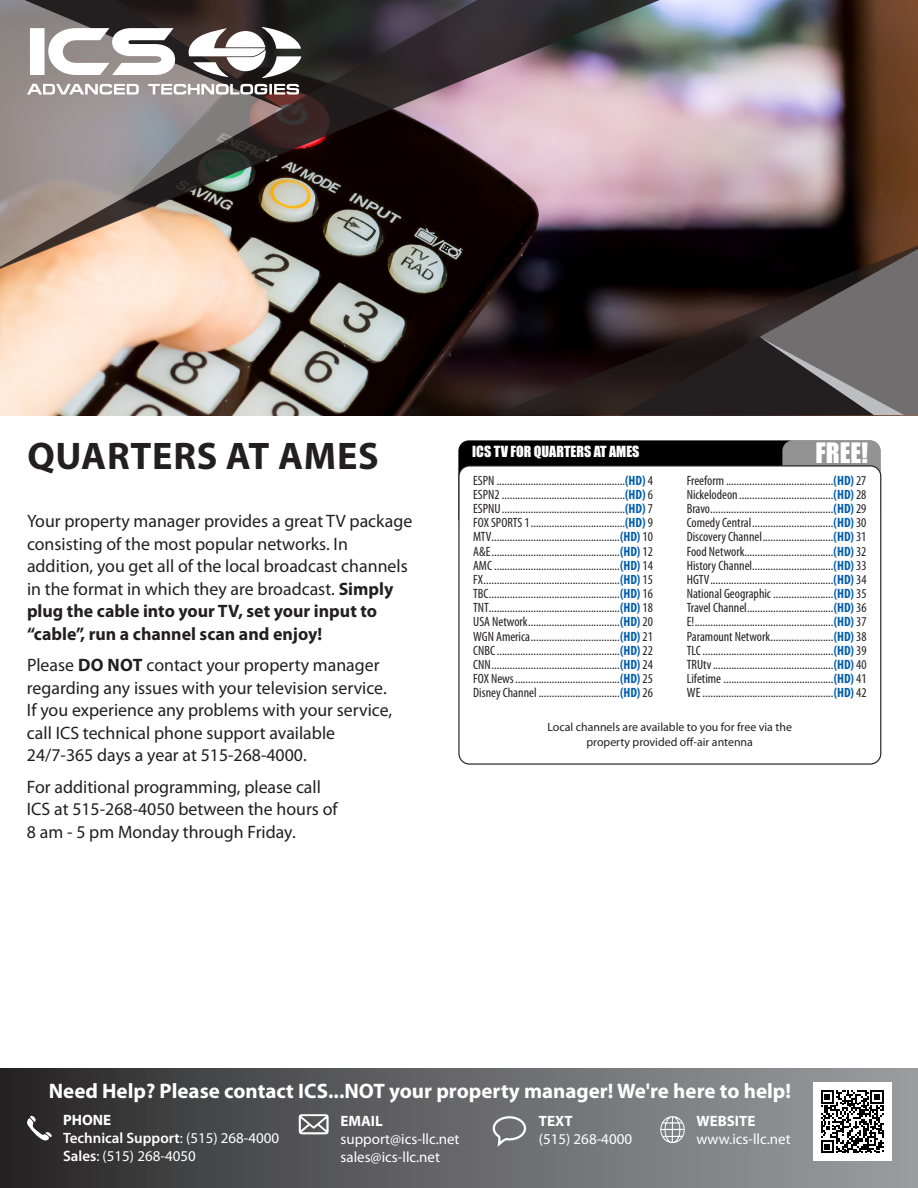
<style>
.page{position:relative;width:918px;height:1188px;background:#fff}
.page>*{position:absolute;margin:0;border:0;box-sizing:border-box;transform-origin:0 0}
.t1{font:700 38.55px "Myriad Pro";letter-spacing:.02em;color:#231f20}
.t2{font:25.8px "Impact";color:#fff}
.t3{font:700 21px "Myriad Pro";color:#fff}
.t4{font:18px/22.5px "Myriad Pro";color:#231f20}
.t5{font:15px/18px "Myriad Pro";color:#fff}
.t6{font:14.1px "Impact";color:#fff}
.t7{font:condensed 13.5px/14.2px "Myriad Pro";color:#231f20;text-align:justify}
.t8{font:12px/15px "Myriad Pro";color:#231f20;text-align:center}
.s1{font-weight:700}
.s2{font-weight:700;color:#015dab}
.s3{font-weight:600}
</style>
<div class="page">
<img style="left:0;top:0;width:918px;height:415px">
<img style="left:0;top:0;width:692px;height:274px">
<svg style="left:493px;top:235px;width:425px;height:180px;background:#150e10"></svg>
<svg style="left:620px;top:249px;width:298px;height:166px;background:#393333"></svg>
<svg style="left:25px;top:0;width:276px;height:109px"></svg>
<div style="left:0;top:1069px;width:918px;height:119px;background:linear-gradient(to right,#2a292a,#9ea1a4)"></div>
<div style="left:813px;top:1082px;width:79px;height:79px;background:#fff"></div>
<svg style="left:821px;top:1090px;width:63px;height:63px"></svg>
<svg style="left:299px;top:1114px;width:30px;height:20px"></svg>
<svg style="left:26px;top:1115px;width:26px;height:26px"></svg>
<svg style="left:660px;top:1116px;width:25px;height:27px"></svg>
<svg style="left:492px;top:1115px;width:35px;height:31px"></svg>
<div style="left:458px;top:440px;width:423px;height:88px;background:#000;border-radius:11px"></div>
<div style="left:782px;top:440px;width:99px;height:239px;background:#939393;border-radius:11px"></div>
<div style="left:459px;top:466px;width:422px;height:298px;background:#fff;border-radius:11px"></div>
<div style="left:458px;top:465px;width:423px;height:300px;border:1px solid #231f20;border-radius:11px"></div>
<p class="t1" style="left:27px;top:431px;width:353px">QUARTERS AT AMES</p>
<p class="t4" style="left:27px;top:510px;width:387px">Your property manager provides a great TV package consisting of the most popular networks. In addition, you get all of the local broadcast channels in the format in which they are broadcast. <span class="s1">Simply plug the cable into your TV, set your input to “cable”, run a channel scan and enjoy!</span></p>
<p class="t4" style="left:27px;top:654px;width:367px">Please <span class="s1">DO NOT</span> contact your property manager regarding any issues with your television service.<br>If you experience any problems with your service, call ICS technical phone support available 24/7-365 days a year at 515-268-4000.</p>
<p class="t4" style="left:27px;top:775px;width:312px">For additional programming, please call<br>ICS at 515-268-4050 between the hours of<br>8 am - 5 pm Monday through Friday.</p>
<p class="t6" style="left:472px;top:441px;width:169px">ICS TV FOR QUARTERS AT AMES</p>
<p class="t2" style="left:816px;top:433px;width:54px">FREE!</p>
<p class="t7" style="left:473px;top:473px;width:181px">ESPN .................................................<span class="s2">(HD)</span> 4<br>ESPN2 ...............................................<span class="s2">(HD)</span> 6<br>ESPNU...............................................<span class="s2">(HD)</span> 7<br>FOX SPORTS 1....................................<span class="s2">(HD)</span> 9<br>MTV.................................................<span class="s2">(HD)</span> 10<br>A&amp;E.................................................<span class="s2">(HD)</span> 12<br>AMC................................................<span class="s2">(HD)</span> 14<br>FX....................................................<span class="s2">(HD)</span> 15<br>TBC..................................................<span class="s2">(HD)</span> 16<br>TNT..................................................<span class="s2">(HD)</span> 18<br>USA Network...................................<span class="s2">(HD)</span> 20<br>WGN America..................................<span class="s2">(HD)</span> 21<br>CNBC...............................................<span class="s2">(HD)</span> 22<br>CNN.................................................<span class="s2">(HD)</span> 24<br>FOX News........................................<span class="s2">(HD)</span> 25<br>Disney Channel ...............................<span class="s2">(HD)</span> 26</p>
<p class="t7" style="left:687px;top:473px;width:181px">Freeform.........................................<span class="s2">(HD)</span> 27<br>Nickelodeon....................................<span class="s2">(HD)</span> 28<br>Bravo...............................................<span class="s2">(HD)</span> 29<br>Comedy Central...............................<span class="s2">(HD)</span> 30<br>Discovery Channel...........................<span class="s2">(HD)</span> 31<br>Food Network..................................<span class="s2">(HD)</span> 32<br>History Channel...............................<span class="s2">(HD)</span> 33<br>HGTV...............................................<span class="s2">(HD)</span> 34<br>National Geographic .......................<span class="s2">(HD)</span> 35<br>Travel Channel.................................<span class="s2">(HD)</span> 36<br>E!.....................................................<span class="s2">(HD)</span> 37<br>Paramount Network........................<span class="s2">(HD)</span> 38<br>TLC..................................................<span class="s2">(HD)</span> 39<br>TRUtv..............................................<span class="s2">(HD)</span> 40<br>Lifetime ..........................................<span class="s2">(HD)</span> 41<br>WE ..................................................<span class="s2">(HD)</span> 42</p>
<p class="t8" style="left:547px;top:720px;width:246px">Local channels are available to you for free via the property provided off-air antenna</p>
<p class="t3" style="left:49px;top:1077px;width:744px">Need Help? Please contact ICS...NOT your property manager! We're here to help!</p>
<p class="t5" style="left:340px;top:1112px;width:121px"><span class="s1">EMAIL </span>support@ics-llc.net sales@ics-llc.net</p>
<p class="t5" style="left:63px;top:1111px;width:218px"><span class="s1">PHONE<br></span><span class="s3">Technical Support</span>: (515) 268-4000<br><span class="s3">Sales</span>: (515) 268-4050</p>
<p class="t5" style="left:696px;top:1112px;width:96px"><span class="s1">WEBSITE </span>www.ics-llc.net</p>
<p class="t5" style="left:539px;top:1112px;width:95px"><span class="s1">TEXT<br></span>(515) 268-4000</p>
</div>
